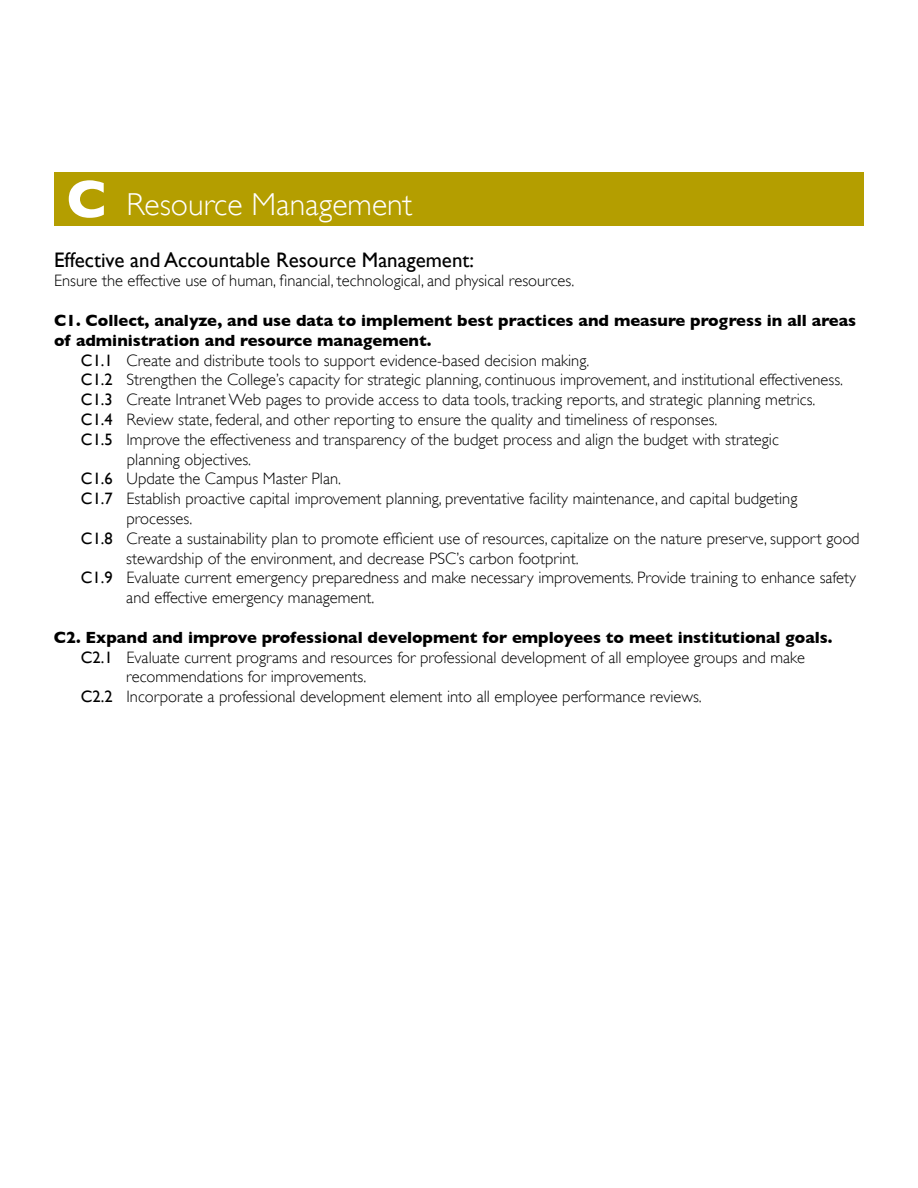
<style>
.page{position:relative;width:918px;height:1188px;background:#fff}
.page>*{position:absolute;margin:0;border:0;box-sizing:border-box;transform-origin:0 0}
.t1{font:700 54px "Gill Sans";color:#fff}
.t2{font:300 31.65px "Gill Sans";color:#fff}
.t3{font:21px "Gill Sans";color:#000}
.t4{font:300 16.5px "Gill Sans";color:#000}
.t5{font:700 16.5px "Gill Sans";color:#000}
.s1{font-weight:400}
</style>
<div class="page">
<div style="left:54px;top:173px;width:810px;height:53px;background:#b49e00"></div>
<h1 class="t1" style="left:67px;top:168px;width:42px">C</h1>
<p class="t3" style="left:54px;top:247px;width:422px">Effective and Accountable Resource Management:</p>
<p class="t4" style="left:54px;top:271px;width:522px">Ensure the effective use of human, financial, technological, and physical resources.</p>
<p class="t5" style="left:54px;top:311px;width:804px">C1. Collect, analyze, and use data to implement best practices and measure progress in all areas</p>
<p class="t5" style="left:54px;top:330px;width:379px">of administration and resource management.</p>
<p class="t4" style="left:81px;top:351px;width:510px"><span class="s1">C1.1</span> Create and distribute tools to support evidence-based decision making.</p>
<p class="t4" style="left:81px;top:370px;width:764px"><span class="s1">C1.2</span> Strengthen the College’s capacity for strategic planning, continuous improvement, and institutional effectiveness.</p>
<p class="t4" style="left:81px;top:390px;width:736px"><span class="s1">C1.3</span> Create Intranet Web pages to provide access to data tools, tracking reports, and strategic planning metrics.</p>
<p class="t4" style="left:81px;top:410px;width:638px"><span class="s1">C1.4</span> Review state, federal, and other reporting to ensure the quality and timeliness of responses.</p>
<p class="t4" style="left:81px;top:430px;width:699px"><span class="s1">C1.5</span> Improve the effectiveness and transparency of the budget process and align the budget with strategic</p>
<p class="t4" style="left:127px;top:450px;width:126px">planning objectives.</p>
<p class="t4" style="left:81px;top:469px;width:262px"><span class="s1">C1.6</span> Update the Campus Master Plan.</p>
<p class="t4" style="left:81px;top:489px;width:718px"><span class="s1">C1.7</span> Establish proactive capital improvement planning, preventative facility maintenance, and capital budgeting</p>
<p class="t4" style="left:126px;top:509px;width:67px">processes.</p>
<p class="t4" style="left:81px;top:529px;width:780px"><span class="s1">C1.8</span> Create a sustainability plan to promote efficient use of resources, capitalize on the nature preserve, support good</p>
<p class="t4" style="left:126px;top:549px;width:454px">stewardship of the environment, and decrease PSC’s carbon footprint.</p>
<p class="t4" style="left:81px;top:568px;width:777px"><span class="s1">C1.9</span> Evaluate current emergency preparedness and make necessary improvements. Provide training to enhance safety</p>
<p class="t4" style="left:126px;top:588px;width:250px">and effective emergency management.</p>
<p class="t5" style="left:54px;top:627px;width:780px">C2. Expand and improve professional development for employees to meet institutional goals.</p>
<p class="t4" style="left:81px;top:648px;width:726px"><span class="s1">C2.1</span> Evaluate current programs and resources for professional development of all employee groups and make</p>
<p class="t4" style="left:126px;top:667px;width:241px">recommendations for improvements.</p>
<p class="t4" style="left:81px;top:687px;width:622px"><span class="s1">C2.2</span> Incorporate a professional development element into all employee performance reviews.</p>
<h2 class="t2" style="left:126px;top:187px;width:287px">Resource Management</h2>
</div>
